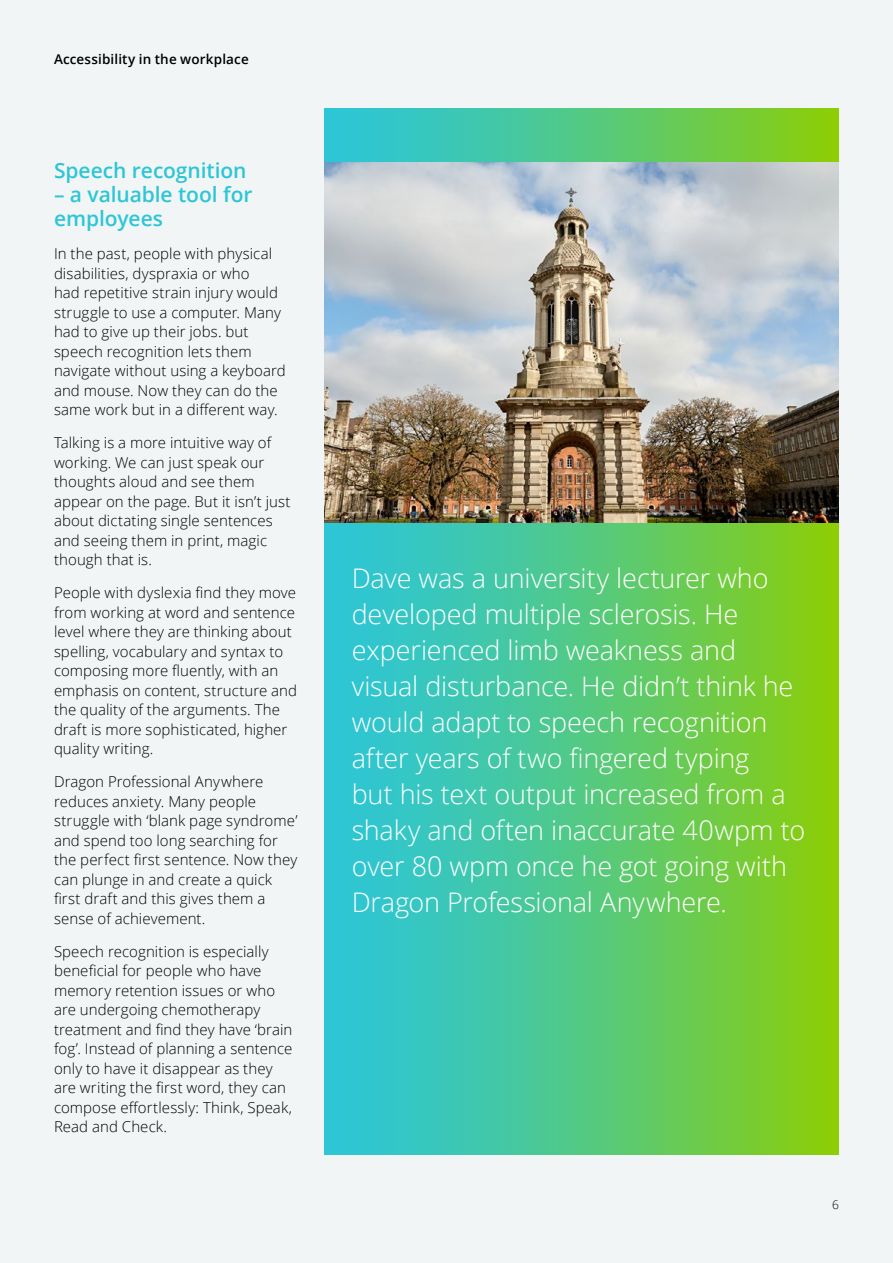
<style>
.page{position:relative;width:893px;height:1263px;background:#f2f5f5}
.page>*{position:absolute;margin:0;border:0;box-sizing:border-box;transform-origin:0 0}
.t1{font:300 27px/36px "Open Sans";letter-spacing:-.005em;color:#fff}
.t2{font:600 21px/24px "Open Sans";letter-spacing:-.005em;color:#2dc6d6}
.t3{font:300 15px/19.5px "Open Sans";letter-spacing:.005em;color:#000}
.t4{font:600 13.5px "Open Sans";letter-spacing:.01em;color:#000}
.t5{font:300 12px "Open Sans";color:#000}
</style>
<div class="page">
<svg style="left:325px;top:108px;width:514px;height:54px;background:#56c97c"></svg>
<svg style="left:325px;top:522px;width:514px;height:633px;background:#56c97c"></svg>
<img style="left:325px;top:162px;width:514px;height:360px">
<p class="t4" style="left:54px;top:50px;width:196px">Accessibility in the workplace</p>
<h2 class="t2" style="left:54px;top:158px;width:194px">Speech recognition</h2>
<h2 class="t2" style="left:54px;top:182px;width:200px">– a valuable tool for employees</h2>
<p class="t3" style="left:54px;top:243px;width:233px">In the past, people with physical disabilities, dyspraxia or who<br>had repetitive strain injury would struggle to use a computer. Many had to give up their jobs. but speech recognition lets them navigate without using a keyboard and mouse. Now they can do the same work but in a different way.</p>
<p class="t3" style="left:54px;top:432px;width:238px">Talking is a more intuitive way of working. We can just speak our thoughts aloud and see them appear on the page. But it isn’t just about dictating single sentences and seeing them in print, magic though that is.</p>
<p class="t3" style="left:54px;top:582px;width:245px">People with dyslexia find they move from working at word and sentence level where they are thinking about spelling, vocabulary and syntax to composing more fluently, with an emphasis on content, structure and the quality of the arguments. The draft is more sophisticated, higher quality writing.</p>
<p class="t3" style="left:54px;top:771px;width:245px">Dragon Professional Anywhere reduces anxiety. Many people struggle with ‘blank page syndrome’ and spend too long searching for the perfect first sentence. Now they can plunge in and create a quick first draft and this gives them a sense of achievement.</p>
<p class="t3" style="left:54px;top:941px;width:240px">Speech recognition is especially beneficial for people who have memory retention issues or who are undergoing chemotherapy treatment and find they have ‘brain fog’. Instead of planning a sentence only to have it disappear as they are writing the first word, they can compose effortlessly: Think, Speak,<br>Read and Check.</p>
<p class="t1" style="left:352px;top:559px;width:455px">Dave was a university lecturer who developed multiple sclerosis. He experienced limb weakness and visual disturbance. He didn’t think he would adapt to speech recognition after years of two fingered typing<br>but his text output increased from a shaky and often inaccurate 40wpm to over 80 wpm once he got going with Dragon Professional Anywhere.</p>
<p class="t5" style="left:832px;top:1196px;width:8px">6</p>
</div>
